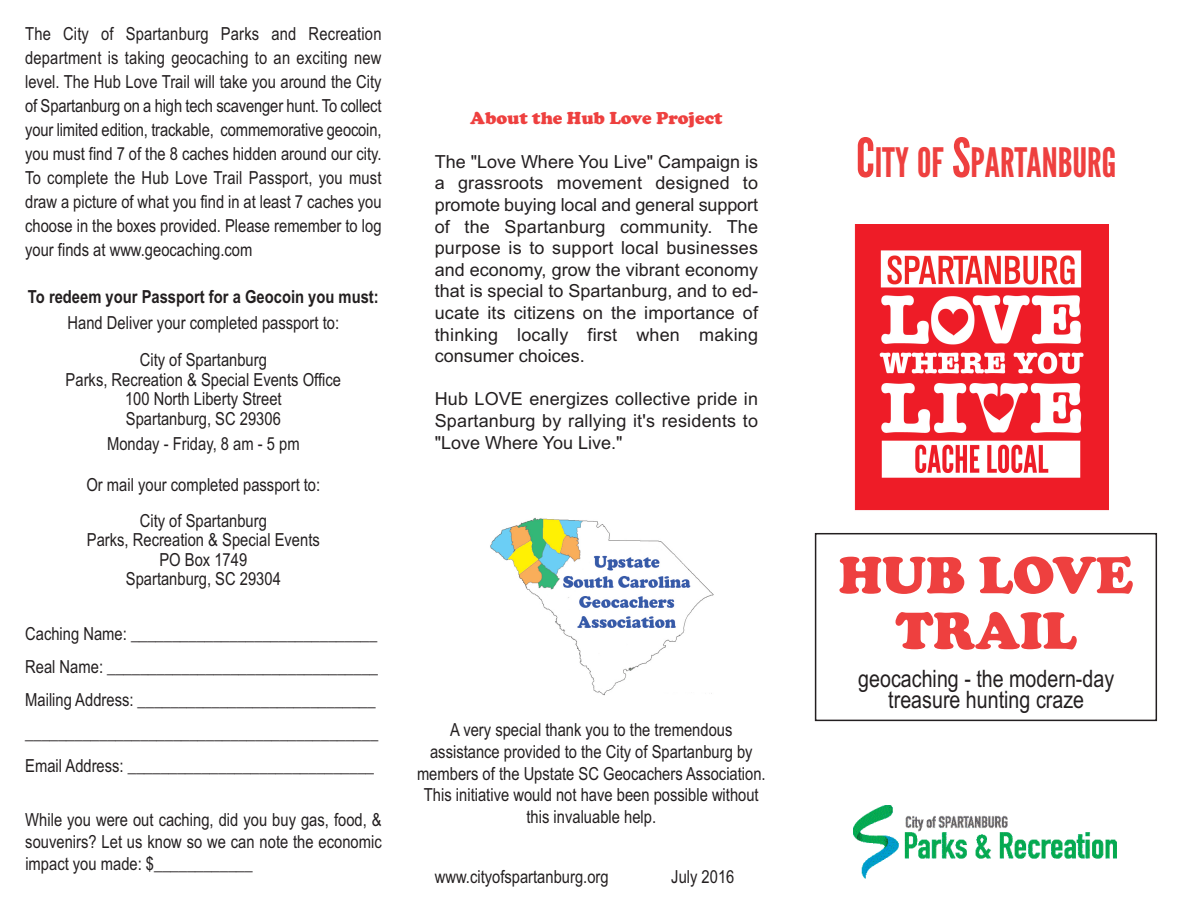
<style>
.page{position:relative;width:1188px;height:918px;background:#fff}
.page>*{position:absolute;margin:0;border:0;box-sizing:border-box;transform-origin:0 0}
.t1{font:900 54px/55.5px "Cooper";color:#ee403f;text-align:center}
.t2{font:40.5px "League Gothic";color:#ee403f}
.t3{font:24px/21px "Arial Narrow";color:#231f20;text-align:center}
.t4{font:18px/24px "Arial Narrow";color:#231f20;text-align:center}
.t5{font:18px/21.6px "Arial";letter-spacing:.01em;color:#231f20;text-align:justify}
.t6{font:700 18px "Arial Narrow";color:#231f20}
.t7{font:900 18px "Cooper";color:#ee403f}
.s1{font-size:54px}
</style>
<div class="page">
<div style="left:815px;top:533px;width:342px;height:188px;border:2px solid #231f20"></div>
<img style="left:854px;top:806px;width:262px;height:72px">
<img style="left:490px;top:518px;width:224px;height:177px">
<img style="left:854px;top:224px;width:255px;height:287px">
<p class="t4" style="left:25px;top:22px;width:358px;text-align:justify">The City of Spartanburg Parks and Recreation department is taking geocaching to an exciting new level. The Hub Love Trail will take you around the City of Spartanburg on a high tech scavenger hunt. To collect your limited edition, trackable, commemorative geocoin, you must find 7 of the 8 caches hidden around our city.<br>To complete the Hub Love Trail Passport, you must draw a picture of what you find in at least 7 caches you choose in the boxes provided. Please remember to log your finds at www.geocaching.com</p>
<p class="t6" style="left:28px;top:286px;width:352px">To redeem your Passport for a Geocoin you must:</p>
<p class="t4" style="left:68px;top:304px;width:273px;line-height:37.5px">Hand Deliver your completed passport to:<br>City of Spartanburg</p>
<p class="t4" style="left:66px;top:370px;width:277px;line-height:19.5px">Parks, Recreation &amp; Special Events Office<br>100 North Liberty Street<br>Spartanburg, SC 29306</p>
<p class="t4" style="left:107px;top:432px;width:194px">Monday - Friday, 8 am - 5 pm</p>
<p class="t4" style="left:86px;top:466px;width:235px;line-height:36px">Or mail your completed passport to:<br>City of Spartanburg</p>
<p class="t4" style="left:87px;top:530px;width:235px;line-height:19.5px">Parks, Recreation &amp; Special Events<br>PO Box 1749<br>Spartanburg, SC 29304</p>
<p class="t4" style="left:25px;top:617px;width:355px;line-height:33px;text-align:left">Caching Name: ______________________________ Real Name: _________________________________ Mailing Address: _____________________________ ___________________________________________ Email Address: ______________________________</p>
<p class="t4" style="left:25px;top:809px;width:358px;line-height:21.6px;text-align:justify">While you were out caching, did you buy gas, food, &amp; souvenirs? Let us know so we can note the economic impact you made: $____________</p>
<p class="t7" style="left:470px;top:107px;width:254px">About the Hub Love Project</p>
<p class="t5" style="left:435px;top:151px;width:325px">The "Love Where You Live" Campaign is a grassroots movement designed to promote buying local and general support of the Spartanburg community. The purpose is to support local businesses and economy, grow the vibrant economy that is special to Spartanburg, and to ed&shy;ucate its citizens on the importance of thinking locally first when making consumer choices.</p>
<p class="t5" style="left:435px;top:388px;width:325px">Hub LOVE energizes collective pride in Spartanburg by rallying it's residents to "Love Where You Live."</p>
<p class="t4" style="left:417px;top:719px;width:350px;line-height:21.6px">A very special thank you to the tremendous assistance provided to the City of Spartanburg by members of the Upstate SC Geocachers Association.<br>This initiative would not have been possible without this invaluable help.</p>
<p class="t4" style="left:435px;top:865px;width:175px">www.cityofspartanburg.org</p>
<p class="t4" style="left:671px;top:865px;width:65px">July 2016</p>
<h2 class="t2" style="left:856px;top:133px;width:262px"><span class="s1">C</span>ITY OF <span class="s1">S</span>PARTANBURG</h2>
<h1 class="t1" style="left:839px;top:547px;width:296px">HUB LOVE<br>TRAIL</h1>
<h3 class="t3" style="left:858px;top:668px;width:258px">geocaching - the modern-day treasure hunting craze</h3>
</div>
